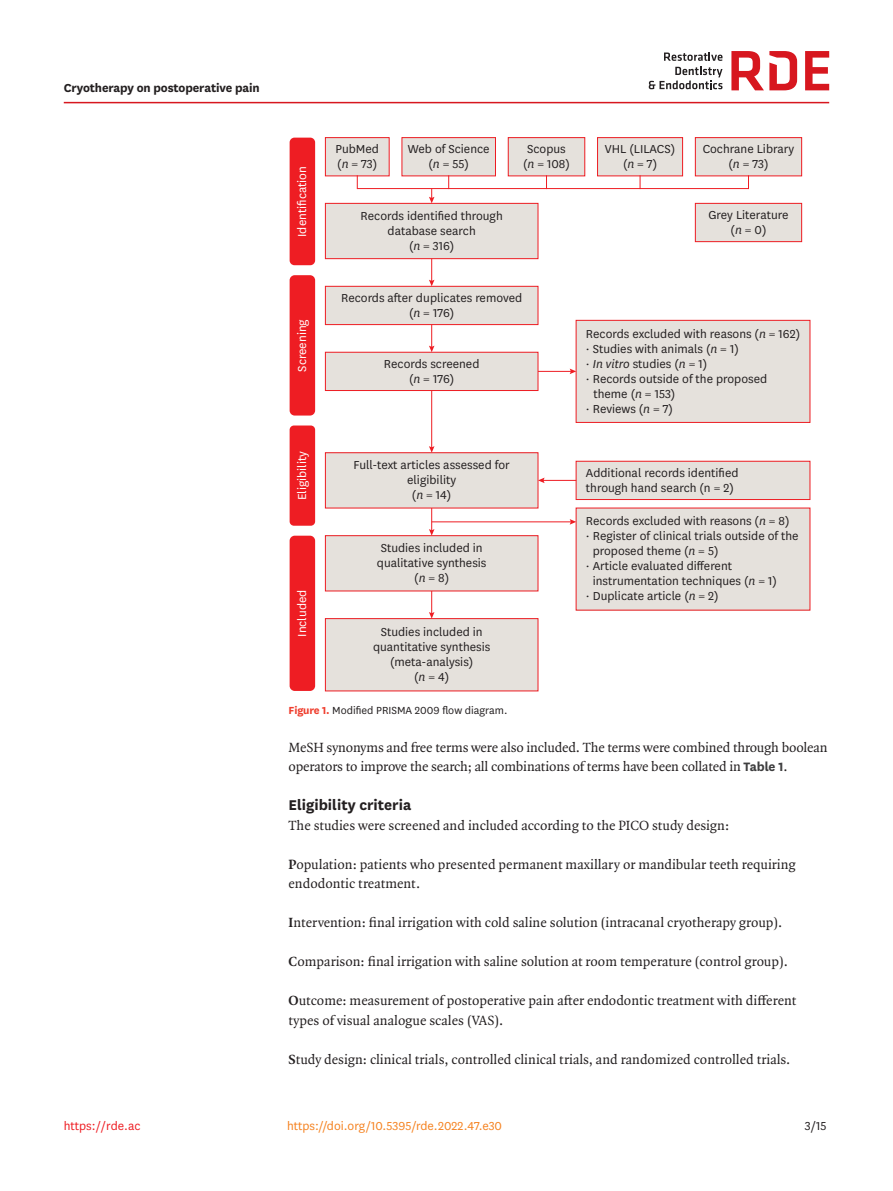
<style>
.page{position:relative;width:893px;height:1191px;background:#fff}
.page>*{position:absolute;margin:0;border:0;box-sizing:border-box;transform-origin:0 0}
.body_title2{font:700 16.5px "National";color:#231f20}
.body_p{font:14.25px/19.5px "Quadraat OT";color:#231f20}
.body_p_first{font:14.25px "Quadraat OT";color:#231f20}
.t1{font:13.5px/15px "National";color:#231f20;text-align:center}
.t2{font:13.5px "National";color:#fff}
.doi_running_footer{font:13.5px "National";color:#f58220}
.alt-title-type{font:700 13.5px "National";letter-spacing:-.01em;color:#231f20}
.t3{font:13.5px "National";color:#ee1d23}
.fig_caption{font:12px "National";color:#231f20}
.s1{font-style:italic}
.s2{font-weight:700;color:#ef3e2e}
.s3{font-family:"National";font-weight:700;color:#3e3e3f}
.s4{font-weight:700}
</style>
<div class="page">
<hr style="left:64px;top:102px;width:765px;height:1px;background:#d7171f">
<svg style="left:649px;top:52px;width:73px;height:37px"></svg>
<svg style="left:805px;top:51px;width:24px;height:39px"></svg>
<svg style="left:731px;top:51px;width:66px;height:39px"></svg>
<div style="left:325px;top:138px;width:64px;height:38px;background:#e5e1dc"></div>
<div style="left:325px;top:137px;width:65px;height:39px;border:1px solid #ee1d23"></div>
<div style="left:325px;top:203px;width:213px;height:56px;background:#e5e1dc"></div>
<div style="left:325px;top:203px;width:213px;height:56px;border:1px solid #ee1d23"></div>
<div style="left:695px;top:138px;width:107px;height:38px;background:#e5e1dc"></div>
<div style="left:695px;top:137px;width:107px;height:39px;border:1px solid #ee1d23"></div>
<div style="left:695px;top:203px;width:107px;height:39px;background:#e5e1dc"></div>
<div style="left:695px;top:203px;width:107px;height:39px;border:1px solid #ee1d23"></div>
<div style="left:402px;top:138px;width:93px;height:38px;background:#e5e1dc"></div>
<div style="left:401px;top:137px;width:95px;height:39px;border:1px solid #ee1d23"></div>
<div style="left:508px;top:138px;width:77px;height:38px;background:#e5e1dc"></div>
<div style="left:508px;top:137px;width:77px;height:39px;border:1px solid #ee1d23"></div>
<div style="left:597px;top:138px;width:86px;height:38px;background:#e5e1dc"></div>
<div style="left:597px;top:137px;width:86px;height:39px;border:1px solid #ee1d23"></div>
<div style="left:325px;top:286px;width:213px;height:38px;background:#e5e1dc"></div>
<div style="left:325px;top:286px;width:213px;height:39px;border:1px solid #ee1d23"></div>
<div style="left:325px;top:352px;width:213px;height:38px;background:#e5e1dc"></div>
<div style="left:325px;top:352px;width:213px;height:39px;border:1px solid #ee1d23"></div>
<div style="left:325px;top:453px;width:213px;height:55px;background:#e5e1dc"></div>
<div style="left:325px;top:452px;width:213px;height:56px;border:1px solid #ee1d23"></div>
<div style="left:325px;top:535px;width:213px;height:56px;background:#e5e1dc"></div>
<div style="left:325px;top:535px;width:213px;height:56px;border:1px solid #ee1d23"></div>
<div style="left:325px;top:618px;width:213px;height:73px;background:#e5e1dc"></div>
<div style="left:325px;top:618px;width:213px;height:73px;border:1px solid #ee1d23"></div>
<div style="left:576px;top:320px;width:234px;height:102px;background:#e5e1dc"></div>
<div style="left:576px;top:320px;width:234px;height:103px;border:1px solid #ee1d23"></div>
<svg style="left:429px;top:189px;width:5px;height:14px"></svg>
<svg style="left:357px;top:176px;width:1px;height:12px"></svg>
<svg style="left:429px;top:259px;width:5px;height:27px"></svg>
<svg style="left:429px;top:324px;width:5px;height:28px"></svg>
<svg style="left:429px;top:508px;width:5px;height:27px"></svg>
<svg style="left:429px;top:591px;width:5px;height:27px"></svg>
<hr style="left:431px;top:390px;width:1px;height:58px;background:#ee1d23">
<svg style="left:429px;top:446px;width:5px;height:7px"></svg>
<hr style="left:538px;top:371px;width:34px;height:1px;background:#ee1d23">
<svg style="left:570px;top:368px;width:6px;height:6px"></svg>
<hr style="left:542px;top:480px;width:34px;height:1px;background:#ee1d23">
<svg style="left:538px;top:477px;width:7px;height:6px"></svg>
<svg style="left:640px;top:176px;width:1px;height:12px"></svg>
<svg style="left:748px;top:176px;width:1px;height:13px"></svg>
<svg style="left:448px;top:176px;width:1px;height:12px"></svg>
<svg style="left:546px;top:176px;width:1px;height:12px"></svg>
<div style="left:290px;top:138px;width:25px;height:127px;background:#ee1d23;border-radius:5px"></div>
<div style="left:290px;top:425px;width:25px;height:101px;background:#ee1d23;border-radius:4px"></div>
<div style="left:290px;top:275px;width:25px;height:140px;background:#ee1d23;border-radius:5px"></div>
<div style="left:290px;top:535px;width:25px;height:156px;background:#ee1d23;border-radius:5px"></div>
<hr style="left:357px;top:188px;width:391px;height:1px;background:#ee1d23">
<hr style="left:432px;top:521px;width:140px;height:1px;background:#ee1d23">
<svg style="left:570px;top:519px;width:6px;height:5px"></svg>
<div style="left:576px;top:461px;width:234px;height:38px;background:#e5e1dc"></div>
<div style="left:576px;top:461px;width:234px;height:39px;border:1px solid #ee1d23"></div>
<div style="left:576px;top:508px;width:234px;height:102px;background:#e5e1dc"></div>
<p class="alt-title-type" style="left:64px;top:78px;width:197px">Cryotherapy on postoperative pain</p>
<p class="t2" style="left:293px;top:237px;width:72px;rotate:-90deg">Identification</p>
<p class="t2" style="left:293px;top:372px;width:54px;rotate:-90deg">Screening</p>
<p class="t2" style="left:293px;top:500px;width:51px;rotate:-90deg">Eligibility</p>
<p class="t2" style="left:293px;top:637px;width:48px;rotate:-90deg">Included</p>
<p class="t1" style="left:408px;top:141px;width:83px">Web of Science (<span class="s1">n</span> = 55)</p>
<p class="t1" style="left:523px;top:141px;width:48px">Scopus (<span class="s1">n</span> = 108)</p>
<p class="t1" style="left:605px;top:141px;width:72px">VHL (LILACS) (<span class="s1">n</span> = 7)</p>
<p class="t1" style="left:336px;top:141px;width:45px;text-align:left">PubMed (<span class="s1">n</span> = 73)</p>
<p class="t1" style="left:361px;top:207px;width:144px">Records identified through database search<br>(<span class="s1">n</span> = 316)</p>
<p class="t1" style="left:703px;top:141px;width:93px">Cochrane Library (<span class="s1">n</span> = 73)</p>
<p class="t1" style="left:708px;top:206px;width:82px">Grey Literature (<span class="s1">n</span> = 0)</p>
<p class="t1" style="left:341px;top:289px;width:183px">Records after duplicates removed (<span class="s1">n</span> = 176)</p>
<p class="t1" style="left:384px;top:355px;width:97px">Records screened (<span class="s1">n</span> = 176)</p>
<p class="t1" style="left:354px;top:457px;width:158px">Full-text articles assessed for eligibility<br>(<span class="s1">n</span> = 14)</p>
<p class="t1" style="left:377px;top:540px;width:111px">Studies included in qualitative synthesis (<span class="s1">n</span> = 8)</p>
<p class="t1" style="left:373px;top:623px;width:119px">Studies included in quantitative synthesis (meta-analysis)<br>(<span class="s1">n</span> = 4)</p>
<p class="t1" style="left:586px;top:325px;width:216px">Records excluded with reasons (<span class="s1">n</span> = 162)</p>
<p class="t1" style="left:586px;top:340px;width:154px">· Studies with animals (<span class="s1">n</span> = 1)</p>
<p class="t1" style="left:586px;top:355px;width:123px">· <span class="s1">In vitro</span> studies (<span class="s1">n</span> = 1)</p>
<p class="t1" style="left:586px;top:370px;width:183px">· Records outside of the proposed</p>
<p class="t1" style="left:593px;top:385px;width:83px">theme (<span class="s1">n</span> = 153)</p>
<p class="t1" style="left:586px;top:400px;width:88px">· Reviews (<span class="s1">n</span> = 7)</p>
<p class="t1" style="left:586px;top:464px;width:154px;text-align:left">Additional records identified through hand search (n = 2)</p>
<p class="t1" style="left:586px;top:513px;width:205px">Records excluded with reasons (<span class="s1">n</span> = 8)</p>
<p class="t1" style="left:586px;top:528px;width:214px">· Register of clinical trials outside of the</p>
<p class="t1" style="left:593px;top:543px;width:127px">proposed theme (<span class="s1">n</span> = 5)</p>
<p class="t1" style="left:586px;top:558px;width:148px">· Article evaluated different</p>
<p class="t1" style="left:593px;top:573px;width:186px">instrumentation techniques (<span class="s1">n</span> = 1)</p>
<p class="t1" style="left:586px;top:588px;width:134px">· Duplicate article (<span class="s1">n</span> = 2)</p>
<p class="fig_caption" style="left:289px;top:703px;width:220px"><span class="s2">Figure 1.</span> Modified PRISMA 2009 flow diagram.</p>
<p class="body_p" style="left:289px;top:737px;width:540px">MeSH synonyms and free terms were also included. The terms were combined through boolean operators to improve the search; all combinations of terms have been collated in <span class="s3">Table 1</span>.</p>
<p class="body_title2" style="left:289px;top:793px;width:124px">Eligibility criteria</p>
<p class="body_p_first" style="left:289px;top:815px;width:442px">The studies were screened and included according to the PICO study design:</p>
<p class="body_p" style="left:289px;top:854px;width:509px"><span class="s4">P</span>opulation: patients who presented permanent maxillary or mandibular teeth requiring endodontic treatment.</p>
<p class="body_p" style="left:289px;top:913px;width:495px"><span class="s4">I</span>ntervention: final irrigation with cold saline solution (intracanal cryotherapy group).</p>
<p class="body_p" style="left:289px;top:952px;width:501px"><span class="s4">C</span>omparison: final irrigation with saline solution at room temperature (control group).</p>
<p class="body_p" style="left:289px;top:991px;width:509px"><span class="s4">O</span>utcome: measurement of postoperative pain after endodontic treatment with different types of visual analogue scales (VAS).</p>
<p class="body_p" style="left:289px;top:1049px;width:503px"><span class="s4">S</span>tudy design: clinical trials, controlled clinical trials, and randomized controlled trials.</p>
<p class="t3" style="left:64px;top:1116px;width:78px">https://rde.ac</p>
<p class="t1" style="left:805px;top:1117px;width:23px">3/15</p>
<p class="doi_running_footer" style="left:287px;top:1116px;width:217px">https://doi.org/10.5395/rde.2022.47.e30</p>
</div>
